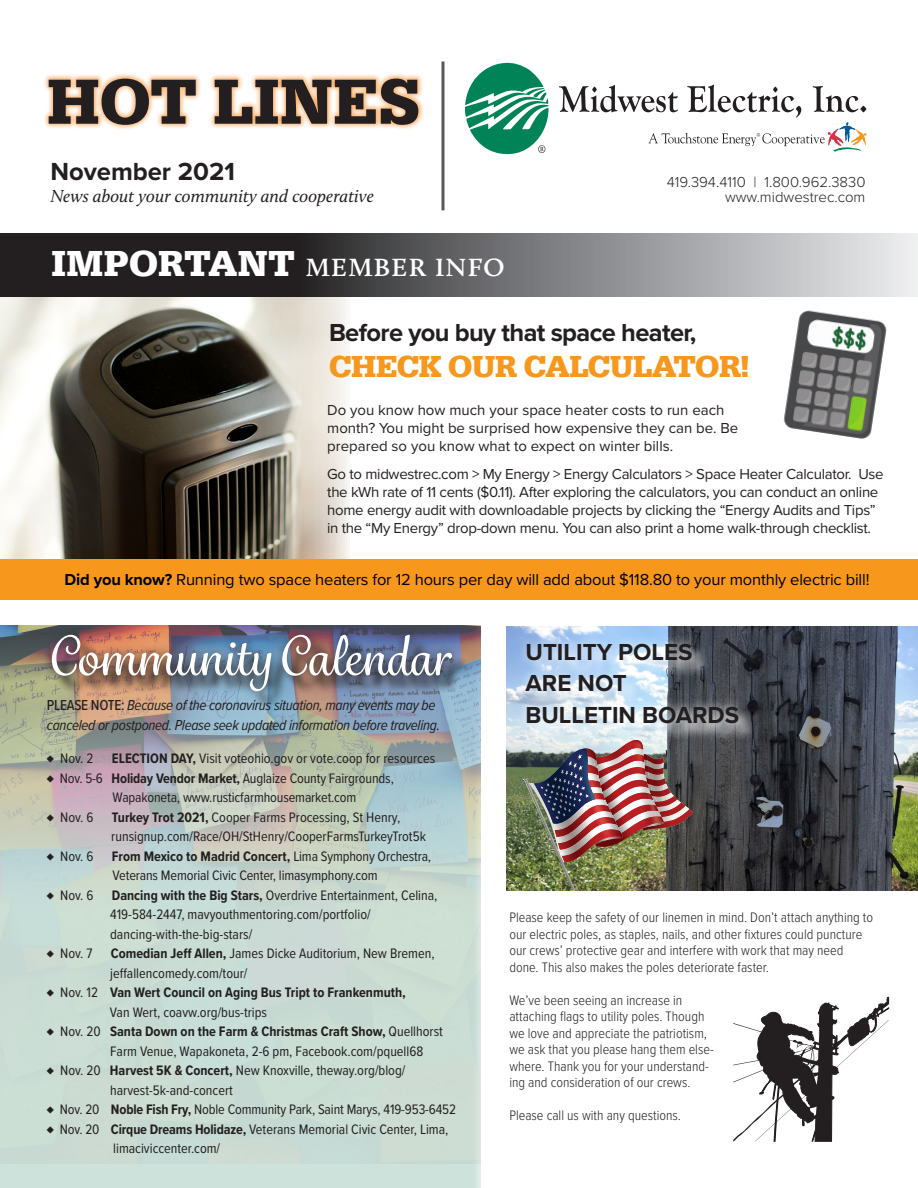
<style>
.page{position:relative;width:918px;height:1188px;background:#fff}
.page>*{position:absolute;margin:0;border:0;box-sizing:border-box;transform-origin:0 0}
.t1{font:700 66px "Serifa";letter-spacing:-.01em;color:#231f20}
.t2{font:500 52.5px "Grafolita Script";color:#fff}
.t3{font:35.7px "Calluna";color:#fff}
.t4{font:700 31.5px "Serifa";letter-spacing:-.025em;color:#f7981d}
.t5{font:700 25.65px "Proxima Nova";color:#231f20}
.t6{font:700 25.5px "Proxima Nova";letter-spacing:-.025em;color:#231f20}
.t7{font:700 24px/31.5px "Proxima Nova";color:#231f20}
.t8{font:italic 18px "Calluna";color:#231f20}
.sans_serif_text{font:16.5px "Proxima Nova";letter-spacing:-.01em;color:#000}
.text{font:15px/18px "Proxima Nova";letter-spacing:-.02em;color:#231f20}
.text-2{font:15px/18px "Proxima Nova";color:#231f20}
.t9{font:italic 15px/19.5px "Proxima Nova Cond";letter-spacing:-.02em;color:#231f20}
.t10{font:300 15px/15px "Proxima Nova";color:#231f20;text-align:right}
.t11{font:14.25px/19.5px "Proxima Nova Cond";color:#231f20}
.t12{font:300 14.25px/16.5px "Proxima Nova Cond";color:#231f20}
.t13{font:700 14.25px/19.5px "Proxima Nova Cond";color:#231f20}
.s1{font-family:"Serifa";font-weight:700;font-size:37.5px}
.s2{font-weight:700}
.s3{font-weight:500;font-style:normal}
.s4{font-weight:400}
</style>
<div class="page">
<img style="left:0;top:298px;width:349px;height:262px">
<div style="left:42px;top:72px;width:383px;height:59px;background:#f5851f;opacity:.66"></div>
<hr style="left:441px;top:62px;width:3px;height:148px;background:#57585a">
<svg style="left:0;top:233px;width:918px;height:63px;background:#6a696b"></svg>
<svg style="left:465px;top:63px;width:84px;height:91px"></svg>
<svg style="left:559px;top:85px;width:308px;height:67px"></svg>
<div style="left:0;top:560px;width:918px;height:40px;background:#f7981d"></div>
<img style="left:783px;top:310px;width:104px;height:129px">
<img style="left:507px;top:627px;width:411px;height:263px">
<img style="left:523px;top:740px;width:170px;height:150px">
<img style="left:578px;top:748px;width:18px;height:55px">
<div style="left:529px;top:646px;width:228px;height:96px;background:#fff;opacity:.75"></div>
<div style="left:517px;top:634px;width:230px;height:98px;background:#fff;opacity:.75"></div>
<div style="left:0;top:1164px;width:481px;height:24px;background:#cde2da"></div>
<img style="left:0;top:625px;width:481px;height:539px">
<div style="left:55px;top:638px;width:415px;height:72px;background:#231f20;opacity:.97"></div>
<div style="left:42px;top:626px;width:419px;height:75px;background:#231f20;opacity:.75"></div>
<svg style="left:733px;top:996px;width:156px;height:145px"></svg>
<p class="t1" style="left:46px;top:62px;width:376px">HOT LINES</p>
<p class="t5" style="left:50px;top:153px;width:186px">November 2021</p>
<p class="t8" style="left:50px;top:185px;width:325px">News about your community and cooperative</p>
<p class="t10" style="left:667px;top:174px;width:200px">419.394.4110 | 1.800.962.3830 www.midwestrec.com</p>
<p class="t3" style="left:51px;top:242px;width:456px"><span class="s1">IMPORTANT</span> member info</p>
<p class="t6" style="left:329px;top:313px;width:369px">Before you buy that space heater,</p>
<p class="t4" style="left:329px;top:347px;width:422px">CHECK OUR CALCULATOR!</p>
<p class="text-2" style="left:327px;top:400px;width:413px">Do you know how much your space heater costs to run each month? You might be surprised how expensive they can be. Be prepared so you know what to expect on winter bills.</p>
<p class="text" style="left:327px;top:465px;width:558px">Go to midwestrec.com &gt; My Energy &gt; Energy Calculators &gt; Space Heater Calculator. Use the kWh rate of 11 cents ($0.11). After exploring the calculators, you can conduct an online home energy audit with downloadable projects by clicking the “Energy Audits and Tips” in the “My Energy” drop-down menu. You can also print a home walk-through checklist.</p>
<p class="sans_serif_text" style="left:65px;top:567px;width:806px"><span class="s2">Did you know?</span> Running two space heaters for 12 hours per day will add about $118.80 to your monthly electric bill!</p>
<p class="t2" style="left:48px;top:622px;width:402px">Community Calendar</p>
<p class="t9" style="left:47px;top:695px;width:395px"><span class="s3">PLEASE NOTE:</span> Because of the coronavirus situation, many events may be canceled or postponed. Please seek updated information before traveling.</p>
<p class="t11" style="left:47px;top:748px;width:48px">♦ Nov. 2</p>
<p class="t11" style="left:112px;top:748px;width:325px"><span class="s2">ELECTION DAY,</span> Visit voteohio.gov or vote.coop for resources</p>
<p class="t11" style="left:113px;top:768px;width:283px;text-indent:-66px">♦ Nov. 5-6 <span class="s2">Holiday Vendor Market,</span> Auglaize County Fairgrounds,<br>Wapakoneta, www.rusticfarmhousemarket.com</p>
<p class="t11" style="left:47px;top:807px;width:48px">♦ Nov. 6</p>
<p class="t11" style="left:111px;top:807px;width:316px"><span class="s2">Turkey Trot 2021,</span> Cooper Farms Processing, St Henry, runsignup.com/Race/OH/StHenry/CooperFarmsTurkeyTrot5k</p>
<p class="t11" style="left:47px;top:846px;width:48px">♦ Nov. 6</p>
<p class="t11" style="left:112px;top:846px;width:321px"><span class="s2">From Mexico to Madrid Concert,</span> Lima Symphony Orchestra,<br>Veterans Memorial Civic Center, limasymphony.com</p>
<p class="t11" style="left:47px;top:885px;width:48px">♦ Nov. 6</p>
<p class="t11" style="left:110px;top:885px;width:329px"><span class="s2">Dancing with the Big Stars,</span> Overdrive Entertainment, Celina,<br>419-584-2447, mavyouthmentoring.com/portfolio/ dancing-with-the-big-stars/</p>
<p class="t11" style="left:47px;top:943px;width:47px">♦ Nov. 7</p>
<p class="t11" style="left:110px;top:943px;width:326px"><span class="s2">Comedian Jeff Allen,</span> James Dicke Auditorium, New Bremen, jeffallencomedy.com/tour/</p>
<p class="t13" style="left:110px;top:982px;width:297px;text-indent:-63px"><span class="s4">♦ Nov. 12</span> Van Wert Council on Aging Bus Tript to Frankenmuth,<br><span class="s4">Van Wert, coavw.org/bus-trips</span></p>
<p class="t11" style="left:110px;top:1021px;width:334px;text-indent:-63px">♦ Nov. 20 <span class="s2">Santa Down on the Farm &amp; Christmas Craft Show,</span> Quellhorst<br>Farm Venue, Wapakoneta, 2-6 pm, Facebook.com/pquell68</p>
<p class="t11" style="left:110px;top:1060px;width:297px;text-indent:-63px">♦ Nov. 20 <span class="s2">Harvest 5K &amp; Concert,</span> New Knoxville, theway.org/blog/ harvest-5k-and-concert</p>
<p class="t11" style="left:47px;top:1099px;width:411px">♦ Nov. 20 <span class="s2">Noble Fish Fry,</span> Noble Community Park, Saint Marys, 419-953-6452</p>
<p class="t11" style="left:47px;top:1119px;width:403px">♦ Nov. 20 <span class="s2">Cirque Dreams Holidaze,</span> Veterans Memorial Civic Center, Lima,</p>
<p class="t11" style="left:113px;top:1138px;width:108px">limaciviccenter.com/</p>
<p class="t7" style="left:526px;top:635px;width:215px">UTILITY POLES<br>ARE NOT<br>BULLETIN BOARDS</p>
<p class="t12" style="left:509px;top:908px;width:365px">Please keep the safety of our linemen in mind. Don’t attach anything to our electric poles, as staples, nails, and other fixtures could puncture our crews’ protective gear and interfere with work that may need done. This also makes the poles deteriorate faster.</p>
<p class="t12" style="left:509px;top:991px;width:206px">We’ve been seeing an increase in attaching flags to utility poles. Though we love and appreciate the patriotism, we ask that you please hang them else&shy;where. Thank you for your understand&shy;ing and consideration of our crews.</p>
<p class="t12" style="left:509px;top:1106px;width:173px">Please call us with any questions.</p>
</div>
